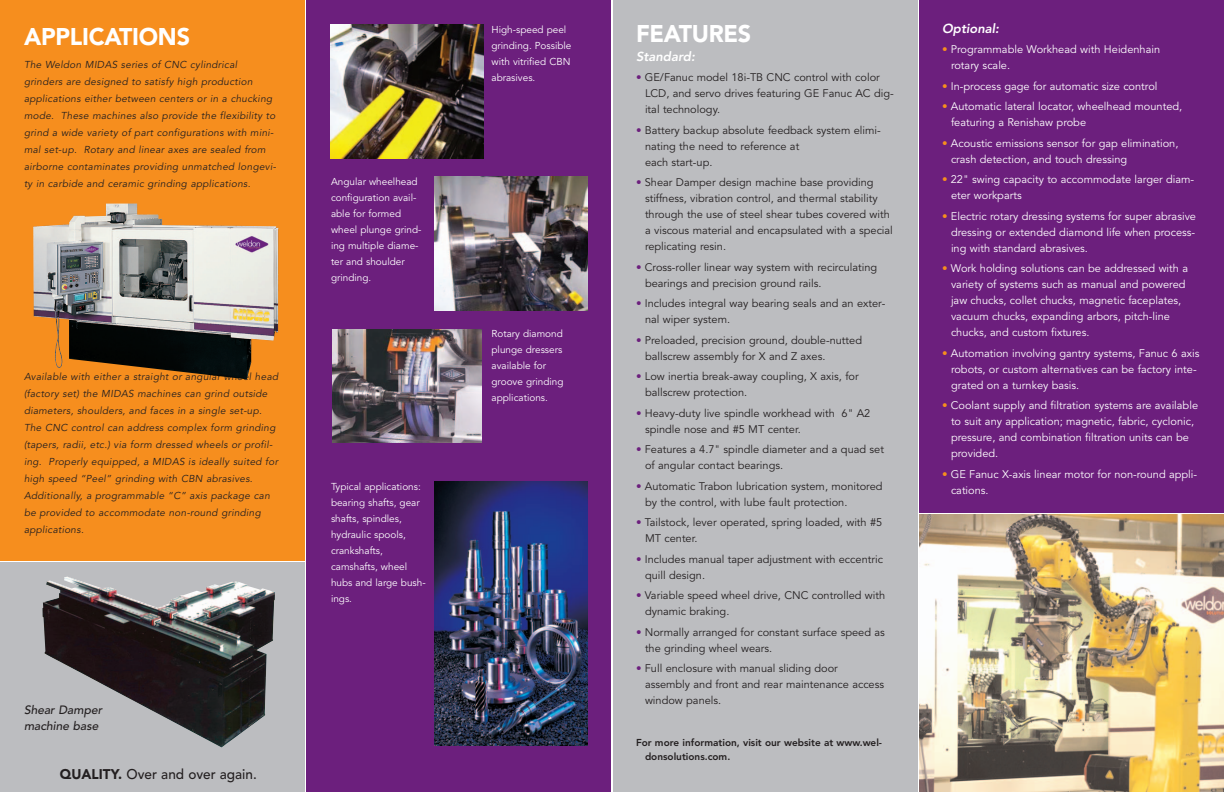
<style>
.page{position:relative;width:1224px;height:792px;background:#fff}
.page>*{position:absolute;margin:0;border:0;box-sizing:border-box;transform-origin:0 0}
.t1{font:900 24px "Avenir";letter-spacing:-.01em;color:#fff}
.t2{font:500 14px "Avenir";color:#231f20}
.t3{font:italic 800 13px "Avenir";color:#fff}
.t4{font:italic 500 12px/16px "Avenir";color:#231f20}
.t5{font:11px/16px "Avenir";color:#231f20}
.t6{font:11px/16px "Avenir";color:#fff}
.t7{font:italic 10px/17px "Avenir";letter-spacing:.03em;color:#231f20}
.t8{font:10px/16px "Avenir";color:#fff}
.t9{font:800 10px/14px "Avenir";color:#231f20}
.s1{font-weight:900}
.s2{color:#6c1f7d}
.s3{color:#f68e1e}
</style>
<div class="page">
<div style="left:0;top:0;width:304px;height:560px;background:#f68e1e"></div>
<div style="left:920px;top:0;width:304px;height:512px;background:#6c1f7d"></div>
<div style="left:613px;top:0;width:304px;height:792px;background:#bcbdc0"></div>
<div style="left:0;top:563px;width:304px;height:229px;background:#bcbdc0"></div>
<div style="left:307px;top:0;width:304px;height:792px;background:#6c1f7d"></div>
<img style="left:920px;top:515px;width:304px;height:277px">
<img style="left:43px;top:577px;width:232px;height:170px">
<img style="left:330px;top:24px;width:154px;height:135px">
<img style="left:434px;top:177px;width:154px;height:134px">
<img style="left:332px;top:330px;width:150px;height:113px">
<img style="left:434px;top:481px;width:154px;height:265px">
<img style="left:33px;top:204px;width:246px;height:175px">
<h1 class="t1" style="left:24px;top:27px;width:167px">APPLICATIONS</h1>
<p class="t7" style="left:24px;top:57px;width:254px">The Weldon MIDAS series of CNC cylindrical grinders are designed to satisfy high production applications either between centers or in a chucking mode. These machines also provide the flexibility to grind a wide variety of part configurations with mini&shy;mal set-up. Rotary and linear axes are sealed from airborne contaminates providing unmatched longevi&shy;ty in carbide and ceramic grinding applications.</p>
<p class="t7" style="left:24px;top:369px;width:256px">Available with either a straight or angular wheel head (factory set) the MIDAS machines can grind outside diameters, shoulders, and faces in a single set-up.<br>The CNC control can address complex form grinding (tapers, radii, etc.) via form dressed wheels or profil&shy;ing. Properly equipped, a MIDAS is ideally suited for high speed “Peel” grinding with CBN abrasives.<br>Additionally, a programmable “C” axis package can be provided to accommodate non-round grinding applications.</p>
<p class="t4" style="left:24px;top:703px;width:80px">Shear Damper machine base</p>
<p class="t2" style="left:60px;top:768px;width:198px"><span class="s1">QUALITY.</span> Over and over again.</p>
<p class="t8" style="left:331px;top:175px;width:92px">Angular wheelhead configuration avail&shy;able for formed wheel plunge grind&shy;ing multiple diame&shy;ter and shoulder grinding.</p>
<p class="t8" style="left:331px;top:479px;width:96px">Typical applications: bearing shafts, gear shafts, spindles, hydraulic spools, crankshafts, camshafts, wheel hubs and large bush&shy;ings.</p>
<p class="t8" style="left:492px;top:22px;width:82px">High-speed peel grinding. Possible with vitrified CBN abrasives.</p>
<p class="t8" style="left:492px;top:327px;width:74px">Rotary diamond plunge dressers available for groove grinding applications.</p>
<h1 class="t1" style="left:636px;top:24px;width:117px">FEATURES</h1>
<p class="t3" style="left:636px;top:51px;width:60px">Standard:</p>
<p class="t5" style="left:645px;top:70px;width:250px;text-indent:-9px"><span class="s2">•</span> GE/Fanuc model 18i-TB CNC control with color<br>LCD, and servo drives featuring GE Fanuc AC dig&shy;ital technology.</p>
<p class="t5" style="left:645px;top:123px;width:237px;text-indent:-9px"><span class="s2">•</span> Battery backup absolute feedback system elimi&shy;nating the need to reference at<br>each start-up.</p>
<p class="t5" style="left:645px;top:175px;width:249px;text-indent:-9px"><span class="s2">•</span> Shear Damper design machine base providing stiffness, vibration control, and thermal stability through the use of steel shear tubes covered with a viscous material and encapsulated with a special replicating resin.</p>
<p class="t5" style="left:645px;top:260px;width:234px;text-indent:-9px"><span class="s2">•</span> Cross-roller linear way system with recirculating bearings and precision ground rails.</p>
<p class="t5" style="left:645px;top:296px;width:242px;text-indent:-9px"><span class="s2">•</span> Includes integral way bearing seals and an exter&shy;nal wiper system.</p>
<p class="t5" style="left:645px;top:333px;width:219px;text-indent:-9px"><span class="s2">•</span> Preloaded, precision ground, double-nutted ballscrew assembly for X and Z axes.</p>
<p class="t5" style="left:645px;top:369px;width:215px;text-indent:-9px"><span class="s2">•</span> Low inertia break-away coupling, X axis, for ballscrew protection.</p>
<p class="t5" style="left:645px;top:406px;width:227px;text-indent:-9px"><span class="s2">•</span> Heavy-duty live spindle workhead with 6" A2 spindle nose and #5 MT center.</p>
<p class="t5" style="left:645px;top:442px;width:241px;text-indent:-9px"><span class="s2">•</span> Features a 4.7" spindle diameter and a quad set of angular contact bearings.</p>
<p class="t5" style="left:645px;top:479px;width:239px;text-indent:-9px"><span class="s2">•</span> Automatic Trabon lubrication system, monitored by the control, with lube fault protection.</p>
<p class="t5" style="left:645px;top:515px;width:239px;text-indent:-9px"><span class="s2">•</span> Tailstock, lever operated, spring loaded, with #5<br>MT center.</p>
<p class="t5" style="left:645px;top:552px;width:240px;text-indent:-9px"><span class="s2">•</span> Includes manual taper adjustment with eccentric quill design.</p>
<p class="t5" style="left:645px;top:588px;width:242px;text-indent:-9px"><span class="s2">•</span> Variable speed wheel drive, CNC controlled with dynamic braking.</p>
<p class="t5" style="left:645px;top:625px;width:241px;text-indent:-9px"><span class="s2">•</span> Normally arranged for constant surface speed as the grinding wheel wears.</p>
<p class="t5" style="left:645px;top:661px;width:241px;text-indent:-9px"><span class="s2">•</span> Full enclosure with manual sliding door assembly and front and rear maintenance access window panels.</p>
<p class="t9" style="left:645px;top:736px;width:239px;text-indent:-9px">For more information, visit our website at www.wel&shy;donsolutions.com.</p>
<p class="t3" style="left:942px;top:23px;width:59px">Optional:</p>
<p class="t6" style="left:951px;top:43px;width:211px;text-indent:-9px"><span class="s3">•</span> Programmable Workhead with Heidenhain rotary scale.</p>
<p class="t6" style="left:942px;top:79px;width:217px"><span class="s3">•</span> In-process gage for automatic size control</p>
<p class="t6" style="left:951px;top:100px;width:233px;text-indent:-9px"><span class="s3">•</span> Automatic lateral locator, wheelhead mounted, featuring a Renishaw probe</p>
<p class="t6" style="left:951px;top:136px;width:229px;text-indent:-9px"><span class="s3">•</span> Acoustic emissions sensor for gap elimination, crash detection, and touch dressing</p>
<p class="t6" style="left:951px;top:173px;width:245px;text-indent:-9px"><span class="s3">•</span> 22" swing capacity to accommodate larger diam&shy;eter workparts</p>
<p class="t6" style="left:951px;top:209px;width:247px;text-align:justify;text-indent:-9px"><span class="s3">•</span> Electric rotary dressing systems for super abrasive dressing or extended diamond life when process&shy;ing with standard abrasives.</p>
<p class="t6" style="left:951px;top:262px;width:239px;text-indent:-9px"><span class="s3">•</span> Work holding solutions can be addressed with a variety of systems such as manual and powered jaw chucks, collet chucks, magnetic faceplates, vacuum chucks, expanding arbors, pitch-line chucks, and custom fixtures.</p>
<p class="t6" style="left:951px;top:346px;width:250px;text-indent:-9px"><span class="s3">•</span> Automation involving gantry systems, Fanuc 6 axis robots, or custom alternatives can be factory inte&shy;grated on a turnkey basis.</p>
<p class="t6" style="left:951px;top:399px;width:249px;text-indent:-9px"><span class="s3">•</span> Coolant supply and filtration systems are available to suit any application; magnetic, fabric, cyclonic, pressure, and combination filtration units can be provided.</p>
<p class="t6" style="left:951px;top:467px;width:248px;text-indent:-9px"><span class="s3">•</span> GE Fanuc X-axis linear motor for non-round appli&shy;cations.</p>
</div>
